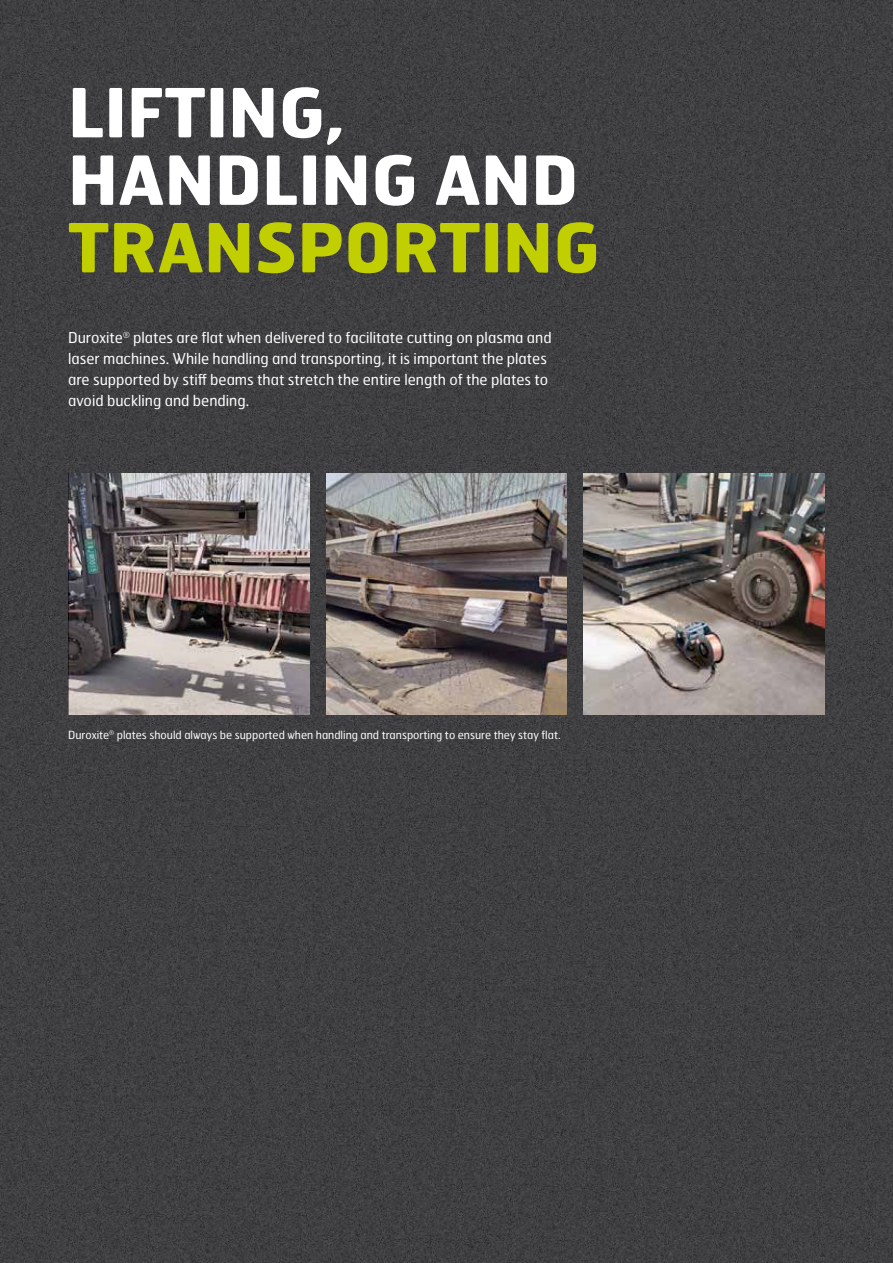
<style>
.page{position:relative;width:893px;height:1263px;background:#fff}
.page>*{position:absolute;margin:0;border:0;box-sizing:border-box;transform-origin:0 0}
.t1{font:700 67.5px/67.5px "Hermes FB";color:#fff}
.t2{font:700 67.5px "Hermes FB";color:#c1ce00}
.t3{font:15px/21px "Hermes FB";color:#fff}
.t4{font:11.25px "Hermes FB";color:#fff}
</style>
<div class="page">
<img style="left:0;top:0;width:893px;height:1263px">
<img style="left:68px;top:473px;width:241px;height:241px">
<img style="left:326px;top:473px;width:241px;height:241px">
<img style="left:584px;top:473px;width:241px;height:241px">
<h1 class="t1" style="left:68px;top:76px;width:512px">LIFTING,<br>HANDLING AND</h1>
<h1 class="t2" style="left:68px;top:204px;width:534px">TRANSPORTING</h1>
<p class="t3" style="left:68px;top:326px;width:485px">Duroxite<sup>®</sup> plates are flat when delivered to facilitate cutting on plasma and laser machines. While handling and transporting, it is important the plates are supported by stiff beams that stretch the entire length of the plates to avoid buckling and bending.</p>
<p class="t4" style="left:68px;top:728px;width:494px">Duroxite<sup>®</sup> plates should always be supported when handling and transporting to ensure they stay flat.</p>
</div>
